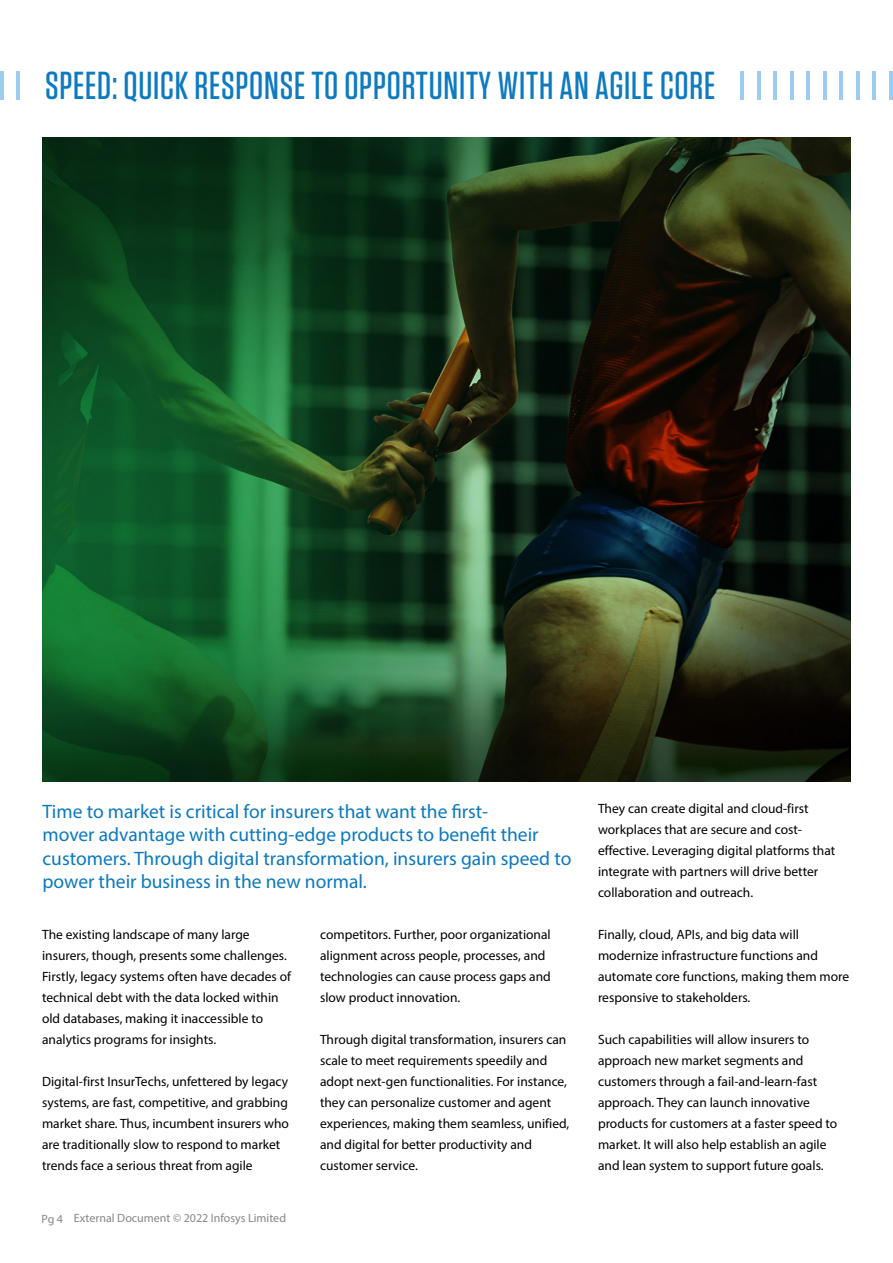
<style>
.page{position:relative;width:893px;height:1263px;background:#fff}
.page>*{position:absolute;margin:0;border:0;box-sizing:border-box;transform-origin:0 0}
.t1{font:500 39px "Tungsten";letter-spacing:.02em;color:#0e7abf}
.t2{font:19.5px/23.4px "Myriad Pro";color:#0c79be}
.t3{font:13.5px/21px "Myriad Pro";color:#000}
.t4{font:12px "Myriad Pro";color:#878787}
</style>
<div class="page">
<hr style="left:16px;top:71px;width:4px;height:28px;background:#99cef0">
<hr style="left:0;top:71px;width:3px;height:28px;background:#99cef0">
<hr style="left:807px;top:71px;width:3px;height:28px;background:#99cef0">
<hr style="left:823px;top:71px;width:3px;height:28px;background:#99cef0">
<hr style="left:889px;top:71px;width:3px;height:28px;background:#99cef0">
<hr style="left:840px;top:71px;width:3px;height:28px;background:#99cef0">
<hr style="left:872px;top:71px;width:4px;height:28px;background:#99cef0">
<hr style="left:856px;top:71px;width:3px;height:28px;background:#99cef0">
<hr style="left:741px;top:71px;width:3px;height:28px;background:#99cef0">
<hr style="left:757px;top:71px;width:3px;height:28px;background:#99cef0">
<hr style="left:790px;top:71px;width:3px;height:28px;background:#99cef0">
<hr style="left:773px;top:71px;width:4px;height:28px;background:#99cef0">
<img style="left:42px;top:137px;width:809px;height:644px">
<h1 class="t1" style="left:45px;top:65px;width:672px">SPEED: QUICK RESPONSE TO OPPORTUNITY WITH AN AGILE CORE</h1>
<h2 class="t2" style="left:43px;top:799px;width:530px">Time to market is critical for insurers that want the first-<br>mover advantage with cutting-edge products to benefit their customers. Through digital transformation, insurers gain speed to power their business in the new normal.</h2>
<p class="t3" style="left:42px;top:924px;width:251px">The existing landscape of many large insurers, though, presents some challenges.<br>Firstly, legacy systems often have decades of technical debt with the data locked within old databases, making it inaccessible to analytics programs for insights.</p>
<p class="t3" style="left:42px;top:1071px;width:248px">Digital-first InsurTechs, unfettered by legacy systems, are fast, competitive, and grabbing market share. Thus, incumbent insurers who are traditionally slow to respond to market trends face a serious threat from agile</p>
<p class="t4" style="left:42px;top:1211px;width:246px">Pg 4 External Document © 2022 Infosys Limited</p>
<p class="t3" style="left:320px;top:923px;width:232px">competitors. Further, poor organizational alignment across people, processes, and technologies can cause process gaps and slow product innovation.</p>
<p class="t3" style="left:320px;top:1028px;width:251px">Through digital transformation, insurers can scale to meet requirements speedily and adopt next-gen functionalities. For instance, they can personalize customer and agent experiences, making them seamless, unified, and digital for better productivity and customer service.</p>
<p class="t3" style="left:598px;top:798px;width:239px">They can create digital and cloud-first workplaces that are secure and cost&shy;effective. Leveraging digital platforms that integrate with partners will drive better collaboration and outreach.</p>
<p class="t3" style="left:598px;top:924px;width:253px">Finally, cloud, APIs, and big data will modernize infrastructure functions and automate core functions, making them more responsive to stakeholders.</p>
<p class="t3" style="left:598px;top:1029px;width:241px">Such capabilities will allow insurers to approach new market segments and customers through a fail-and-learn-fast approach. They can launch innovative products for customers at a faster speed to market. It will also help establish an agile and lean system to support future goals.</p>
</div>
